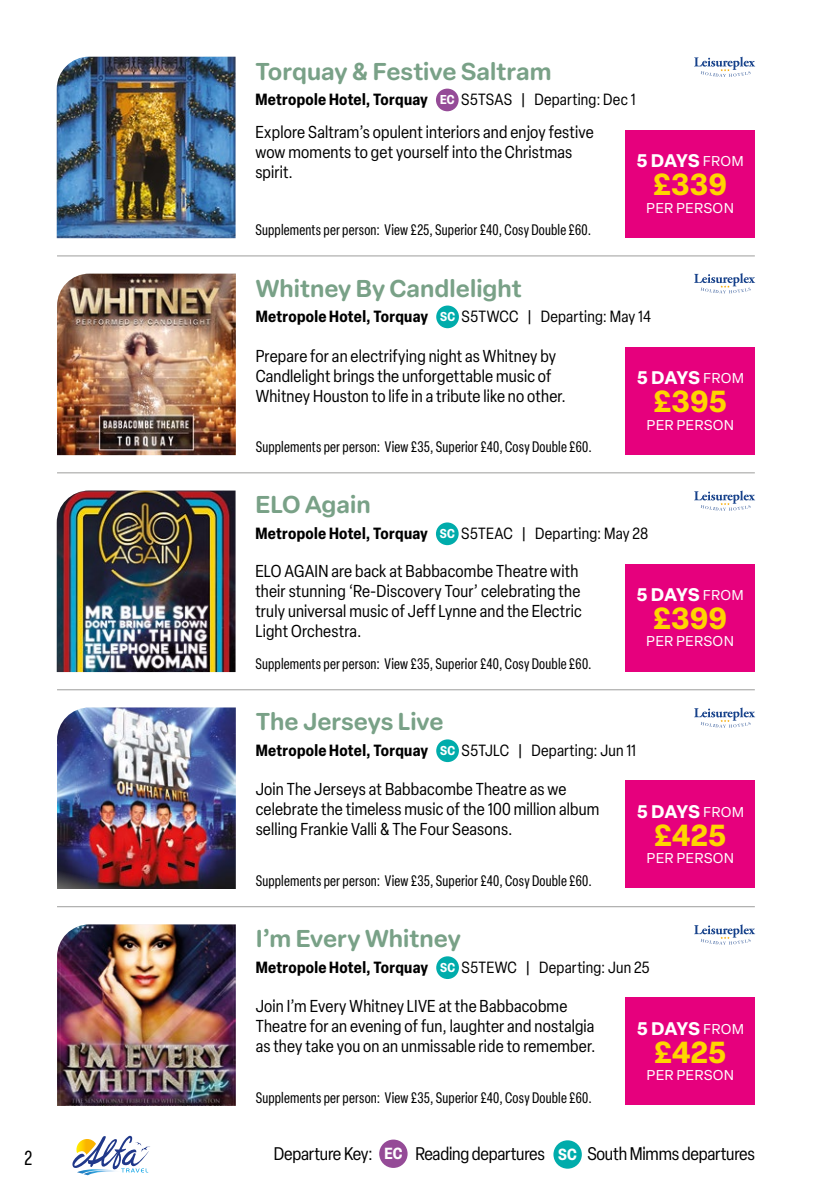
<style>
.page{position:relative;width:840px;height:1191px;background:#fff}
.page>*{position:absolute;margin:0;border:0;box-sizing:border-box;transform-origin:0 0}
.t1{font:700 30px "Elza Text";letter-spacing:.005em;color:#ffd500}
.t2{font:24px "Elza Round Variable Roman";color:#79a187}
.t3{font:condensed 20px "Elza";color:#000}
.t4{font:condensed 18px "Elza";letter-spacing:-.01em;color:#000}
.t5{font:700 18px "Elza Text";letter-spacing:-.015em;color:#fff}
.t6{font:condensed 17px/20px "Elza";letter-spacing:.01em;color:#000}
.t7{font:700 condensed 16px "Elza";letter-spacing:.015em;color:#000}
.t8{font:condensed 15px "Elza";letter-spacing:.015em;color:#000}
.t9{font:14px "Elza Text";letter-spacing:.015em;color:#fff}
.s1{font-size:12.6px;color:#fff}
.s2{font-weight:400}
.s3{font-weight:400;font-size:14px}
.s4{font-weight:700;font-size:15.8px;color:#fff}
</style>
<div class="page">
<svg style="left:72px;top:1135px;width:78px;height:40px"></svg>
<div style="left:379px;top:1139px;width:28px;height:28px;background:#954b97;border-radius:50%"></div>
<div style="left:553px;top:1140px;width:28px;height:28px;background:#00acab;border-radius:50%"></div>
<div style="left:435px;top:89px;width:23px;height:22px;background:#954b97;border-radius:50%"></div>
<img style="left:57px;top:57px;width:178px;height:181px">
<div style="left:625px;top:130px;width:129px;height:107px;background:#e6007d"></div>
<div style="left:436px;top:305px;width:22px;height:23px;background:#00acab;border-radius:50%"></div>
<img style="left:57px;top:274px;width:179px;height:181px">
<div style="left:625px;top:347px;width:129px;height:107px;background:#e6007d"></div>
<div style="left:435px;top:522px;width:23px;height:23px;background:#00acab;border-radius:50%"></div>
<img style="left:57px;top:490px;width:178px;height:182px">
<div style="left:625px;top:563px;width:129px;height:108px;background:#e6007d"></div>
<div style="left:436px;top:739px;width:22px;height:23px;background:#00acab;border-radius:50%"></div>
<img style="left:57px;top:707px;width:179px;height:182px">
<div style="left:625px;top:780px;width:129px;height:108px;background:#e6007d"></div>
<div style="left:436px;top:956px;width:22px;height:23px;background:#00acab;border-radius:50%"></div>
<img style="left:57px;top:924px;width:179px;height:182px">
<div style="left:625px;top:997px;width:129px;height:108px;background:#e6007d"></div>
<hr style="left:57px;top:255px;width:697px;height:1px;background:#9d9d9c">
<hr style="left:57px;top:472px;width:697px;height:1px;background:#9d9d9c">
<hr style="left:57px;top:689px;width:697px;height:1px;background:#9d9d9c">
<hr style="left:57px;top:906px;width:697px;height:1px;background:#9d9d9c">
<svg style="left:694px;top:57px;width:60px;height:20px"></svg>
<svg style="left:694px;top:707px;width:60px;height:20px"></svg>
<svg style="left:694px;top:490px;width:60px;height:20px"></svg>
<svg style="left:694px;top:273px;width:60px;height:20px"></svg>
<svg style="left:694px;top:924px;width:60px;height:20px"></svg>
<h2 class="t2" style="left:255px;top:55px;width:297px">Torquay &amp; Festive Saltram</h2>
<p class="t7" style="left:255px;top:88px;width:381px">Metropole Hotel, Torquay <span class="s1">EC</span> <span class="s2">S5TSAS | Departing: Dec 1</span></p>
<p class="t6" style="left:255px;top:122px;width:340px">Explore Saltram’s opulent interiors and enjoy festive wow moments to get yourself into the Christmas spirit.</p>
<p class="t8" style="left:255px;top:220px;width:337px">Supplements per person: View £25, Superior £40, Cosy Double £60.</p>
<p class="t5" style="left:636px;top:147px;width:109px">5 DAYS <span class="s3">FROM</span></p>
<h1 class="t1" style="left:653px;top:161px;width:75px">£339</h1>
<p class="t9" style="left:646px;top:197px;width:89px">PER PERSON</p>
<h2 class="t2" style="left:255px;top:272px;width:267px">Whitney By Candlelight</h2>
<p class="t7" style="left:255px;top:305px;width:397px">Metropole Hotel, Torquay <span class="s1">SC</span> <span class="s2">S5TWCC | Departing: May 14</span></p>
<p class="t6" style="left:255px;top:346px;width:311px">Prepare for an electrifying night as Whitney by<br>Candlelight brings the unforgettable music of<br>Whitney Houston to life in a tribute like no other.</p>
<p class="t8" style="left:255px;top:437px;width:337px">Supplements per person: View £35, Superior £40, Cosy Double £60.</p>
<p class="t5" style="left:636px;top:364px;width:109px">5 DAYS <span class="s3">FROM</span></p>
<h1 class="t1" style="left:653px;top:378px;width:75px">£395</h1>
<p class="t9" style="left:646px;top:414px;width:89px">PER PERSON</p>
<h2 class="t2" style="left:255px;top:488px;width:117px">ELO Again</h2>
<p class="t7" style="left:255px;top:522px;width:394px">Metropole Hotel, Torquay <span class="s1">SC</span> <span class="s2">S5TEAC | Departing: May 28</span></p>
<p class="t6" style="left:255px;top:560px;width:327px">ELO AGAIN are back at Babbacombe Theatre with their stunning ‘Re-Discovery Tour’ celebrating the truly universal music of Jeff Lynne and the Electric Light Orchestra.</p>
<p class="t8" style="left:255px;top:654px;width:337px">Supplements per person: View £35, Superior £40, Cosy Double £60.</p>
<p class="t5" style="left:636px;top:580px;width:109px">5 DAYS <span class="s3">FROM</span></p>
<h1 class="t1" style="left:653px;top:595px;width:75px">£399</h1>
<p class="t9" style="left:646px;top:631px;width:89px">PER PERSON</p>
<h2 class="t2" style="left:255px;top:705px;width:189px">The Jerseys Live</h2>
<p class="t7" style="left:255px;top:739px;width:382px">Metropole Hotel, Torquay <span class="s1">SC</span> <span class="s2">S5TJLC | Departing: Jun 11</span></p>
<p class="t6" style="left:255px;top:778px;width:345px">Join The Jerseys at Babbacombe Theatre as we celebrate the timeless music of the 100 million album selling Frankie Valli &amp; The Four Seasons.</p>
<p class="t8" style="left:255px;top:871px;width:337px">Supplements per person: View £35, Superior £40, Cosy Double £60.</p>
<p class="t5" style="left:636px;top:797px;width:109px">5 DAYS <span class="s3">FROM</span></p>
<h1 class="t1" style="left:654px;top:812px;width:73px">£425</h1>
<p class="t9" style="left:646px;top:848px;width:89px">PER PERSON</p>
<h2 class="t2" style="left:255px;top:922px;width:206px">I’m Every Whitney</h2>
<p class="t7" style="left:255px;top:956px;width:395px">Metropole Hotel, Torquay <span class="s1">SC</span> <span class="s2">S5TEWC | Departing: Jun 25</span></p>
<p class="t6" style="left:255px;top:995px;width:341px">Join I’m Every Whitney LIVE at the Babbacobme<br>Theatre for an evening of fun, laughter and nostalgia as they take you on an unmissable ride to remember.</p>
<p class="t8" style="left:255px;top:1088px;width:337px">Supplements per person: View £35, Superior £40, Cosy Double £60.</p>
<p class="t5" style="left:636px;top:1014px;width:109px">5 DAYS <span class="s3">FROM</span></p>
<h1 class="t1" style="left:654px;top:1029px;width:73px">£425</h1>
<p class="t9" style="left:646px;top:1065px;width:89px">PER PERSON</p>
<p class="t3" style="left:24px;top:1144px;width:9px">2</p>
<p class="t4" style="left:274px;top:1142px;width:482px">Departure Key: <span class="s4">EC</span> Reading departures <span class="s4">SC</span> South Mimms departures</p>
</div>
